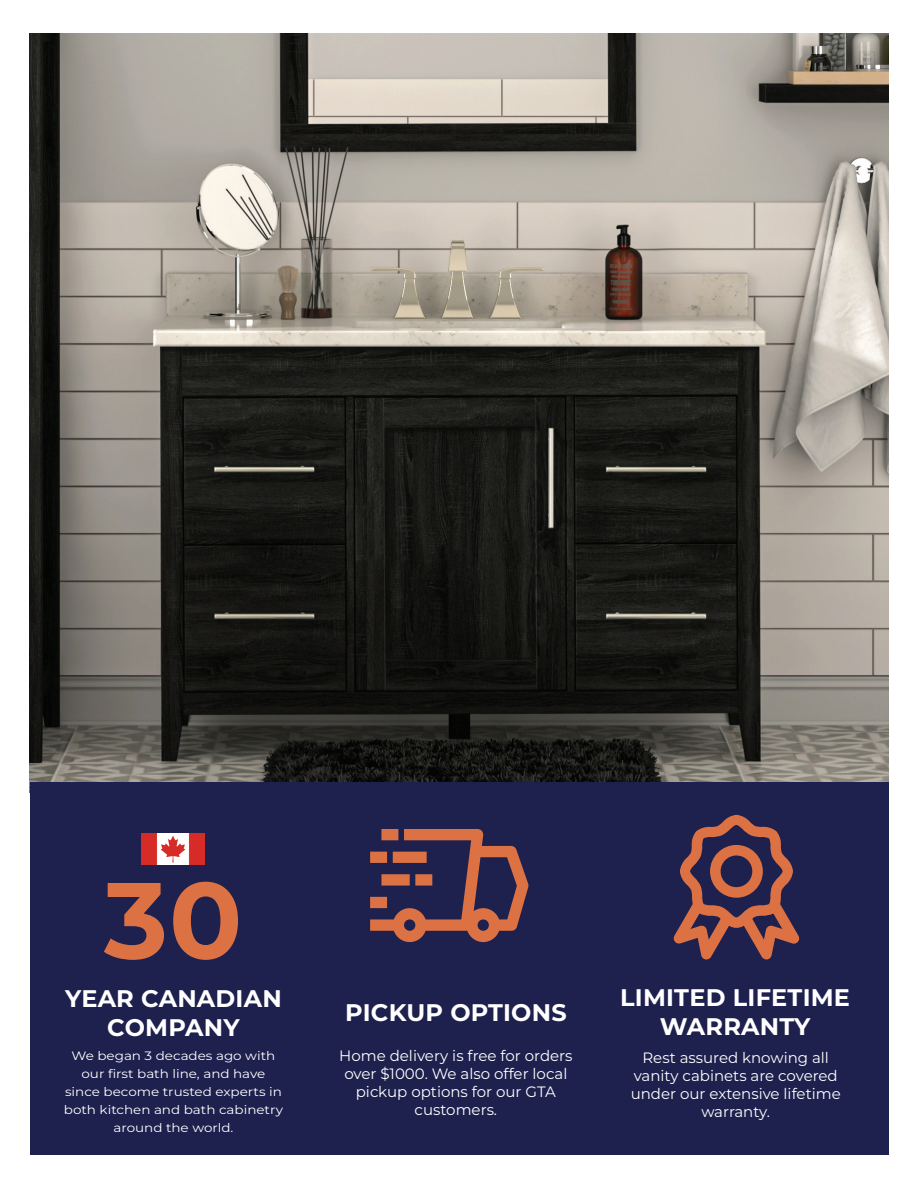
<style>
.page{position:relative;width:918px;height:1188px;background:#fff}
.page>*{position:absolute;margin:0;border:0;box-sizing:border-box;transform-origin:0 0}
.t1{font:700 108px "Montserrat";color:#dc7244}
.t2{font:700 24px/28.8px "Montserrat";letter-spacing:.01em;color:#fff;text-align:center}
.t3{font:15px/18px "Montserrat";color:#fff;text-align:center}
.t4{font:12.15px/18px "Montserrat";color:#fff;text-align:center;scale:1.11 1}
</style>
<div class="page">
<img style="left:30px;top:34px;width:858px;height:748px">
<div style="left:30px;top:782px;width:858px;height:372px;background:#1e204e"></div>
<svg style="left:370px;top:829px;width:159px;height:113px"></svg>
<svg style="left:673px;top:815px;width:126px;height:144px"></svg>
<img style="left:142px;top:833px;width:62px;height:32px">
<h1 class="t1" style="left:104px;top:848px;width:140px">30</h1>
<h2 class="t2" style="left:65px;top:983px;width:218px">YEAR CANADIAN<br>COMPANY</h2>
<h2 class="t2" style="left:620px;top:983px;width:231px">LIMITED LIFETIME<br>WARRANTY</h2>
<h2 class="t2" style="left:345px;top:998px;width:223px">PICKUP OPTIONS</h2>
<p class="t4" style="left:64px;top:1046px;width:199px">We began 3 decades ago with our first bath line, and have since become trusted experts in both kitchen and bath cabinetry around the world.</p>
<p class="t3" style="left:339px;top:1047px;width:235px">Home delivery is free for orders over $1000. We also offer local pickup options for our GTA customers.</p>
<p class="t3" style="left:631px;top:1048px;width:212px">Rest assured knowing all vanity cabinets are covered under our extensive lifetime warranty.</p>
</div>
